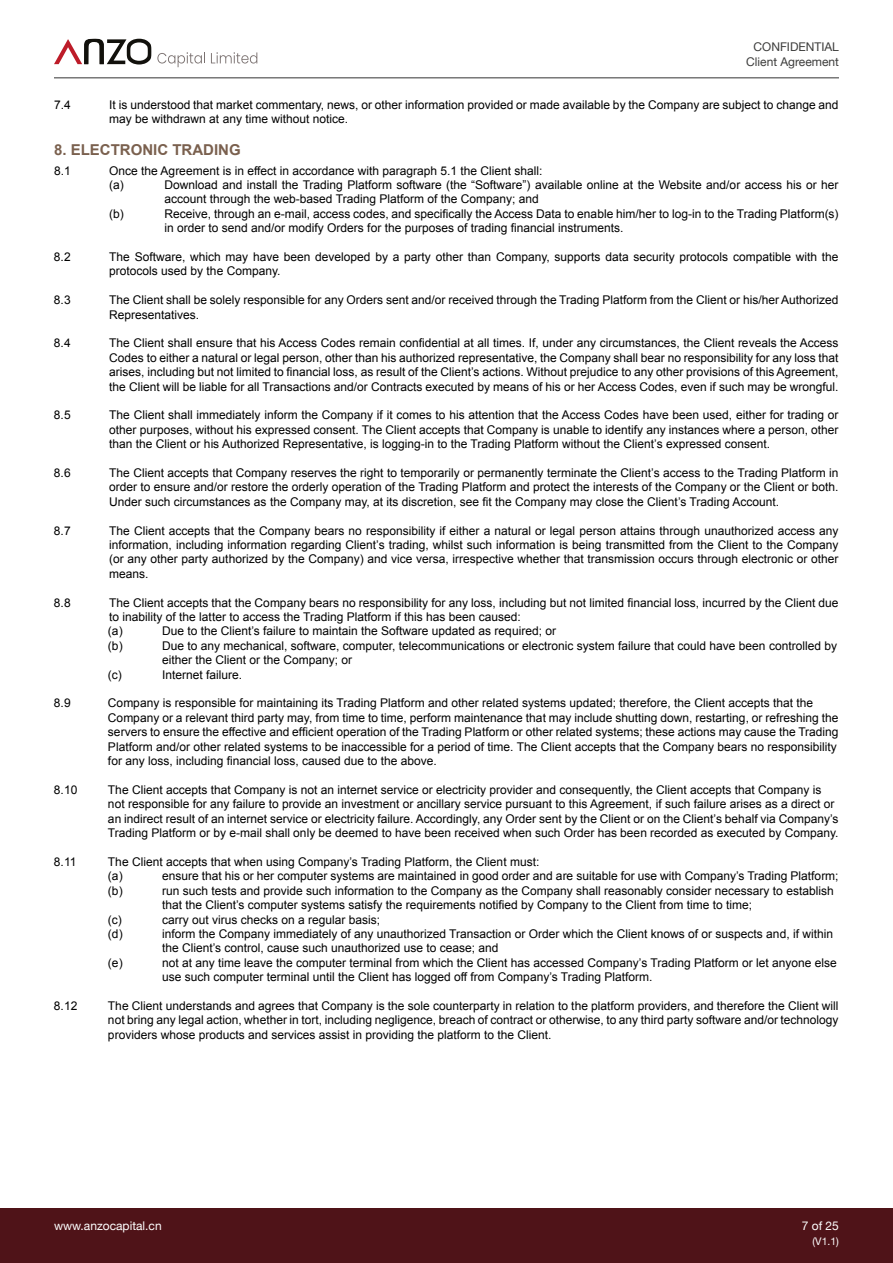
<style>
.page{position:relative;width:893px;height:1263px;background:#fff}
.page>*{position:absolute;margin:0;border:0;box-sizing:border-box;transform-origin:0 0}
.t1{font:700 15px "Arial";color:#7a604e}
.t2{font:12px/14.4px "Arial";color:#000}
.t3{font:12px/14.4px "Helvetica Neue";color:#3c3c3b;text-align:right}
.t4{font:12px "Helvetica Neue";color:#fff}
.t5{font:10.5px "Helvetica Neue";color:#fff}
</style>
<div class="page">
<hr style="left:54px;top:77px;width:785px;height:2px;background:#777">
<div style="left:0;top:1209px;width:893px;height:54px;background:#4f1318"></div>
<svg style="left:157px;top:52px;width:48px;height:15px"></svg>
<svg style="left:211px;top:52px;width:46px;height:12px"></svg>
<svg style="left:54px;top:38px;width:97px;height:27px"></svg>
<p class="t3" style="left:746px;top:41px;width:94px">CONFIDENTIAL<br>Client Agreement</p>
<p class="t2" style="left:54px;top:97px;width:18px">7.4</p>
<p class="t2" style="left:109px;top:97px;width:731px">It is understood that market commentary, news, or other information provided or made available by the Company are subject to change and may be withdrawn at any time without notice.</p>
<p class="t1" style="left:54px;top:140px;width:188px">8. ELECTRONIC TRADING</p>
<p class="t2" style="left:54px;top:163px;width:18px">8.1</p>
<p class="t2" style="left:109px;top:163px;width:435px">Once the Agreement is in effect in accordance with paragraph 5.1 the Client shall: (a)</p>
<p class="t2" style="left:165px;top:178px;width:676px">Download and install the Trading Platform software (the “Software”) available online at the Website and/or access his or her account through the web-based Trading Platform of the Company; and</p>
<p class="t2" style="left:109px;top:207px;width:16px">(b)</p>
<p class="t2" style="left:165px;top:207px;width:676px">Receive, through an e-mail, access codes, and specifically the Access Data to enable him/her to log-in to the Trading Platform(s) in order to send and/or modify Orders for the purposes of trading financial instruments.</p>
<p class="t2" style="left:54px;top:250px;width:18px">8.2</p>
<p class="t2" style="left:109px;top:250px;width:731px">The Software, which may have been developed by a party other than Company, supports data security protocols compatible with the protocols used by the Company.</p>
<p class="t2" style="left:54px;top:293px;width:18px">8.3</p>
<p class="t2" style="left:109px;top:293px;width:731px">The Client shall be solely responsible for any Orders sent and/or received through the Trading Platform from the Client or his/her Authorized<br>Representatives.</p>
<p class="t2" style="left:54px;top:336px;width:18px">8.4</p>
<p class="t2" style="left:109px;top:336px;width:731px;text-align:justify">The Client shall ensure that his Access Codes remain confidential at all times. If, under any circumstances, the Client reveals the Access Codes to either a natural or legal person, other than his authorized representative, the Company shall bear no responsibility for any loss that arises, including but not limited to financial loss, as result of the Client’s actions. Without prejudice to any other provisions of this Agreement, the Client will be liable for all Transactions and/or Contracts executed by means of his or her Access Codes, even if such may be wrongful.</p>
<p class="t2" style="left:54px;top:408px;width:18px">8.5</p>
<p class="t2" style="left:109px;top:408px;width:731px;text-align:justify">The Client shall immediately inform the Company if it comes to his attention that the Access Codes have been used, either for trading or other purposes, without his expressed consent. The Client accepts that Company is unable to identify any instances where a person, other than the Client or his Authorized Representative, is logging-in to the Trading Platform without the Client’s expressed consent.</p>
<p class="t2" style="left:54px;top:466px;width:18px">8.6</p>
<p class="t2" style="left:109px;top:466px;width:731px;text-align:justify">The Client accepts that Company reserves the right to temporarily or permanently terminate the Client’s access to the Trading Platform in order to ensure and/or restore the orderly operation of the Trading Platform and protect the interests of the Company or the Client or both.<br>Under such circumstances as the Company may, at its discretion, see fit the Company may close the Client’s Trading Account.</p>
<p class="t2" style="left:54px;top:523px;width:18px">8.7</p>
<p class="t2" style="left:109px;top:523px;width:731px;text-align:justify">The Client accepts that the Company bears no responsibility if either a natural or legal person attains through unauthorized access any information, including information regarding Client’s trading, whilst such information is being transmitted from the Client to the Company (or any other party authorized by the Company) and vice versa, irrespective whether that transmission occurs through electronic or other means.</p>
<p class="t2" style="left:54px;top:595px;width:18px">8.8</p>
<p class="t2" style="left:108px;top:595px;width:732px">The Client accepts that the Company bears no responsibility for any loss, including but not limited financial loss, incurred by the Client due to inability of the latter to access the Trading Platform if this has been caused:<br>(a)</p>
<p class="t2" style="left:162px;top:624px;width:395px">Due to the Client’s failure to maintain the Software updated as required; or</p>
<p class="t2" style="left:108px;top:639px;width:16px">(b)</p>
<p class="t2" style="left:162px;top:639px;width:676px">Due to any mechanical, software, computer, telecommunications or electronic system failure that could have been controlled by either the Client or the Company; or</p>
<p class="t2" style="left:108px;top:667px;width:15px">(c)</p>
<p class="t2" style="left:162px;top:667px;width:82px">Internet failure.</p>
<p class="t2" style="left:54px;top:696px;width:18px">8.9</p>
<p class="t2" style="left:108px;top:696px;width:732px">Company is responsible for maintaining its Trading Platform and other related systems updated; therefore, the Client accepts that the Company or a relevant third party may, from time to time, perform maintenance that may include shutting down, restarting, or refreshing the servers to ensure the effective and efficient operation of the Trading Platform or other related systems; these actions may cause the Trading Platform and/or other related systems to be inaccessible for a period of time. The Client accepts that the Company bears no responsibility for any loss, including financial loss, caused due to the above.</p>
<p class="t2" style="left:54px;top:783px;width:25px">8.10</p>
<p class="t2" style="left:108px;top:783px;width:732px">The Client accepts that Company is not an internet service or electricity provider and consequently, the Client accepts that Company is not responsible for any failure to provide an investment or ancillary service pursuant to this Agreement, if such failure arises as a direct or an indirect result of an internet service or electricity failure. Accordingly, any Order sent by the Client or on the Client’s behalf via Company’s Trading Platform or by e-mail shall only be deemed to have been received when such Order has been recorded as executed by Company.</p>
<p class="t2" style="left:54px;top:855px;width:24px">8.11</p>
<p class="t2" style="left:108px;top:855px;width:433px">The Client accepts that when using Company’s Trading Platform, the Client must: (a)</p>
<p class="t2" style="left:162px;top:869px;width:678px">ensure that his or her computer systems are maintained in good order and are suitable for use with Company’s Trading Platform;</p>
<p class="t2" style="left:108px;top:883px;width:16px">(b)</p>
<p class="t2" style="left:162px;top:883px;width:673px">run such tests and provide such information to the Company as the Company shall reasonably consider necessary to establish that the Client’s computer systems satisfy the requirements notified by Company to the Client from time to time;</p>
<p class="t2" style="left:108px;top:912px;width:15px">(c)</p>
<p class="t2" style="left:162px;top:912px;width:220px">carry out virus checks on a regular basis;</p>
<p class="t2" style="left:108px;top:927px;width:16px">(d)</p>
<p class="t2" style="left:162px;top:927px;width:672px">inform the Company immediately of any unauthorized Transaction or Order which the Client knows of or suspects and, if within the Client’s control, cause such unauthorized use to cease; and</p>
<p class="t2" style="left:108px;top:955px;width:16px">(e)</p>
<p class="t2" style="left:162px;top:955px;width:676px">not at any time leave the computer terminal from which the Client has accessed Company’s Trading Platform or let anyone else use such computer terminal until the Client has logged off from Company’s Trading Platform.</p>
<p class="t2" style="left:54px;top:999px;width:25px">8.12</p>
<p class="t2" style="left:108px;top:999px;width:732px;text-align:justify">The Client understands and agrees that Company is the sole counterparty in relation to the platform providers, and therefore the Client will not bring any legal action, whether in tort, including negligence, breach of contract or otherwise, to any third party software and/or technology providers whose products and services assist in providing the platform to the Client.</p>
<p class="t4" style="left:54px;top:1217px;width:109px">www.anzocapital.cn</p>
<p class="t4" style="left:802px;top:1217px;width:39px">7 of 25</p>
<p class="t5" style="left:812px;top:1234px;width:28px">(V1.1)</p>
</div>
